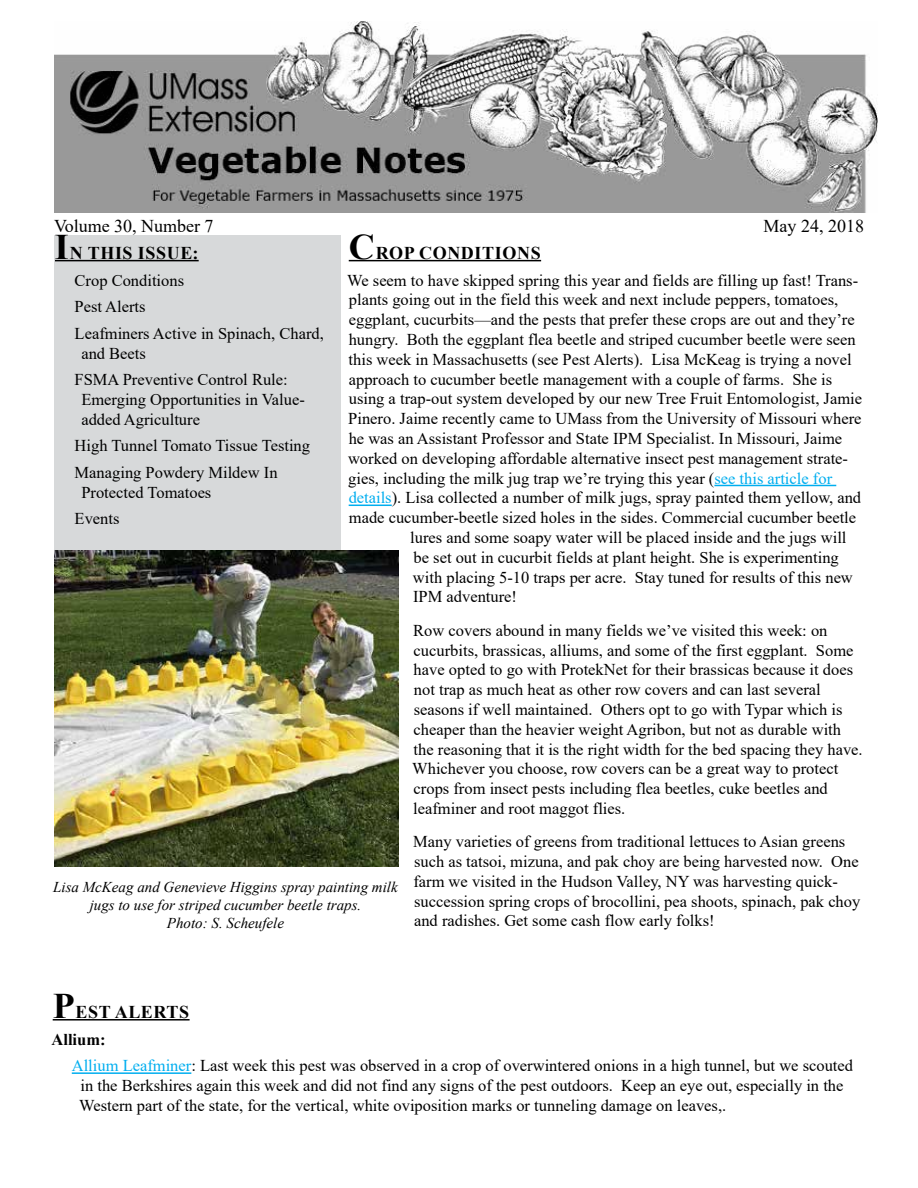
<style>
.page{position:relative;width:918px;height:1188px;background:#fff}
.page>*{position:absolute;margin:0;border:0;box-sizing:border-box;transform-origin:0 0}
.t1{font:700 18px "Times New Roman";letter-spacing:.035em;color:#000}
.t2{font:18px "Times New Roman";color:#000}
.t3{font:16.5px/19.8px "Times New Roman";color:#000}
.t4{font:italic 15px/18px "Times New Roman";color:#000;text-align:center}
.s1{font-size:36px}
.s2{color:#00aeef}
.s3{font-weight:700}
</style>
<div class="page">
<hr style="left:349px;top:260px;width:192px;height:1px;background:#000">
<hr style="left:714px;top:485px;width:122px;height:1px;background:#00aeef">
<hr style="left:349px;top:505px;width:43px;height:1px;background:#00aeef">
<hr style="left:53px;top:1019px;width:137px;height:2px;background:#000">
<hr style="left:72px;top:1072px;width:119px;height:2px;background:#00aeef">
<div style="left:54px;top:235px;width:287px;height:316px;background:#d7d9da"></div>
<hr style="left:55px;top:260px;width:144px;height:1px;background:#000">
<img style="left:54px;top:551px;width:344px;height:315px">
<img style="left:54px;top:21px;width:824px;height:192px">
<p class="t2" style="left:54px;top:213px;width:161px">Volume 30, Number 7</p>
<p class="t2" style="left:764px;top:213px;width:102px">May 24, 2018</p>
<p class="t1" style="left:349px;top:240px;width:194px"><span class="s1">C</span>ROP CONDITIONS</p>
<p class="t3" style="left:347px;top:270px;width:512px">We seem to have skipped spring this year and fields are filling up fast! Trans-</p>
<p class="t3" style="left:349px;top:290px;width:491px">plants going out in the field this week and next include peppers, tomatoes,</p>
<p class="t3" style="left:349px;top:309px;width:507px">eggplant, cucurbits—and the pests that prefer these crops are out and they’re</p>
<p class="t3" style="left:349px;top:329px;width:509px">hungry. Both the eggplant flea beetle and striped cucumber beetle were seen</p>
<p class="t3" style="left:349px;top:349px;width:505px">this week in Massachusetts (see Pest Alerts). Lisa McKeag is trying a novel</p>
<p class="t3" style="left:349px;top:369px;width:485px">approach to cucumber beetle management with a couple of farms. She is</p>
<p class="t3" style="left:349px;top:389px;width:515px">using a trap-out system developed by our new Tree Fruit Entomologist, Jamie</p>
<p class="t3" style="left:348px;top:408px;width:515px">Pinero. Jaime recently came to UMass from the University of Missouri where</p>
<p class="t3" style="left:349px;top:428px;width:495px">he was an Assistant Professor and State IPM Specialist. In Missouri, Jaime</p>
<p class="t3" style="left:348px;top:448px;width:501px">worked on developing affordable alternative insect pest management strate-</p>
<p class="t3" style="left:348px;top:468px;width:485px">gies, including the milk jug trap we’re trying this year (<span class="s2">see this article for</span></p>
<p class="t3" style="left:349px;top:488px;width:514px"><span class="s2">details</span>). Lisa collected a number of milk jugs, spray painted them yellow, and</p>
<p class="t3" style="left:349px;top:507px;width:509px">made cucumber-beetle sized holes in the sides. Commercial cucumber beetle</p>
<p class="t3" style="left:410px;top:527px;width:438px">lures and some soapy water will be placed inside and the jugs will</p>
<p class="t3" style="left:414px;top:547px;width:427px">be set out in cucurbit fields at plant height. She is experimenting</p>
<p class="t3" style="left:413px;top:567px;width:441px">with placing 5-10 traps per acre. Stay tuned for results of this new</p>
<p class="t3" style="left:413px;top:587px;width:106px">IPM adventure!</p>
<p class="t3" style="left:412px;top:620px;width:452px">Row covers abound in many fields we’ve visited this week: on cucurbits, brassicas, alliums, and some of the first eggplant. Some have opted to go with ProtekNet for their brassicas because it does not trap as much heat as other row covers and can last several seasons if well maintained. Others opt to go with Typar which is cheaper than the heavier weight Agribon, but not as durable with the reasoning that it is the right width for the bed spacing they have.<br>Whichever you choose, row covers can be a great way to protect crops from insect pests including flea beetles, cuke beetles and leafminer and root maggot flies.</p>
<p class="t3" style="left:413px;top:831px;width:449px">Many varieties of greens from traditional lettuces to Asian greens such as tatsoi, mizuna, and pak choy are being harvested now. One farm we visited in the Hudson Valley, NY was harvesting quick&shy;succession spring crops of brocollini, pea shoots, spinach, pak choy and radishes. Get some cash flow early folks!</p>
<p class="t1" style="left:55px;top:240px;width:145px"><span class="s1">I</span>N THIS ISSUE:</p>
<p class="t3" style="left:75px;top:266px;width:251px;line-height:26.5px">Crop Conditions<br>Pest Alerts<br>Leafminers Active in Spinach, Chard,</p>
<p class="t3" style="left:75px;top:339px;width:215px;line-height:26.5px;text-indent:7px">and Beets<br>FSMA Preventive Control Rule:</p>
<p class="t3" style="left:81px;top:389px;width:225px">Emerging Opportunities in Value&shy;added Agriculture</p>
<p class="t3" style="left:75px;top:432px;width:237px;line-height:26.5px">High Tunnel Tomato Tissue Testing<br>Managing Powdery Mildew In</p>
<p class="t3" style="left:75px;top:478px;width:138px;line-height:26.5px;text-indent:7px">Protected Tomatoes<br>Events</p>
<p class="t4" style="left:53px;top:877px;width:346px">Lisa McKeag and Genevieve Higgins spray painting milk jugs to use for striped cucumber beetle traps.<br>Photo: S. Scheufele</p>
<p class="t1" style="left:53px;top:999px;width:138px"><span class="s1">P</span>EST ALERTS</p>
<p class="t3" style="left:72px;top:1026px;width:783px;line-height:26.5px;text-indent:-20px"><span class="s3">Allium:<br></span><span class="s2">Allium Leafminer</span>: Last week this pest was observed in a crop of overwintered onions in a high tunnel, but we scouted</p>
<p class="t3" style="left:79px;top:1075px;width:766px">in the Berkshires again this week and did not find any signs of the pest outdoors. Keep an eye out, especially in the<br>Western part of the state, for the vertical, white oviposition marks or tunneling damage on leaves,.</p>
</div>
